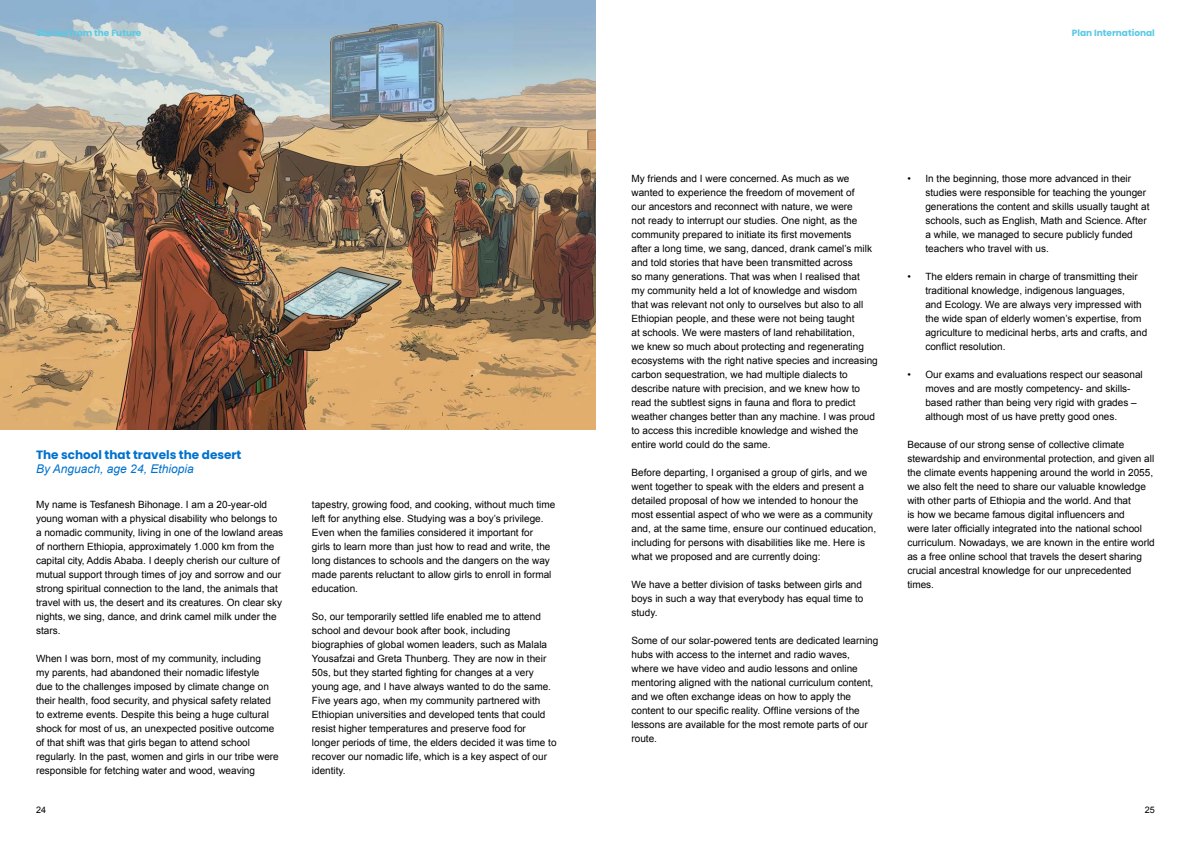
<style>
.page{position:relative;width:1191px;height:842px;background:#fff}
.page>*{position:absolute;margin:0;border:0;box-sizing:border-box;transform-origin:0 0}
.t1{font:700 12px "Poppins";color:#0072ce}
.t2{font:italic 12px "Arial";color:#0072ce}
.t3{font:10px/14px "Arial";color:#000}
.t4{font:700 9px "Poppins";color:#5ac9e6}
.t5{font:9px "Arial";color:#000}
</style>
<div class="page">
<img style="left:0;top:0;width:595px;height:429px">
<p class="t4" style="left:36px;top:28px;width:107px">Stories from the Future</p>
<p class="t4" style="left:1071px;top:28px;width:85px">Plan International</p>
<p class="t1" style="left:36px;top:448px;width:207px">The school that travels the desert</p>
<p class="t2" style="left:36px;top:461px;width:159px">By Anguach, age 24, Ethiopia</p>
<p class="t3" style="left:36px;top:497px;width:249px">My name is Tesfanesh Bihonage. I am a 20-year-old young woman with a physical disability who belongs to a nomadic community, living in one of the lowland areas of northern Ethiopia, approximately 1.000 km from the capital city, Addis Ababa. I deeply cherish our culture of mutual support through times of joy and sorrow and our strong spiritual connection to the land, the animals that travel with us, the desert and its creatures. On clear sky nights, we sing, dance, and drink camel milk under the stars.</p>
<p class="t3" style="left:36px;top:651px;width:244px">When I was born, most of my community, including<br>my parents, had abandoned their nomadic lifestyle<br>due to the challenges imposed by climate change on their health, food security, and physical safety related to extreme events. Despite this being a huge cultural shock for most of us, an unexpected positive outcome of that shift was that girls began to attend school regularly. In the past, women and girls in our tribe were responsible for fetching water and wood, weaving</p>
<p class="t5" style="left:36px;top:803px;width:12px">24</p>
<p class="t3" style="left:312px;top:497px;width:245px">tapestry, growing food, and cooking, without much time left for anything else. Studying was a boy’s privilege.<br>Even when the families considered it important for<br>girls to learn more than just how to read and write, the long distances to schools and the dangers on the way made parents reluctant to allow girls to enroll in formal education.</p>
<p class="t3" style="left:312px;top:609px;width:246px">So, our temporarily settled life enabled me to attend school and devour book after book, including biographies of global women leaders, such as Malala Yousafzai and Greta Thunberg. They are now in their 50s, but they started fighting for changes at a very young age, and I have always wanted to do the same.<br>Five years ago, when my community partnered with Ethiopian universities and developed tents that could resist higher temperatures and preserve food for<br>longer periods of time, the elders decided it was time to recover our nomadic life, which is a key aspect of our identity.</p>
<p class="t3" style="left:631px;top:171px;width:248px">My friends and I were concerned. As much as we wanted to experience the freedom of movement of<br>our ancestors and reconnect with nature, we were<br>not ready to interrupt our studies. One night, as the community prepared to initiate its first movements<br>after a long time, we sang, danced, drank camel’s milk and told stories that have been transmitted across<br>so many generations. That was when I realised that<br>my community held a lot of knowledge and wisdom<br>that was relevant not only to ourselves but also to all Ethiopian people, and these were not being taught<br>at schools. We were masters of land rehabilitation,<br>we knew so much about protecting and regenerating ecosystems with the right native species and increasing carbon sequestration, we had multiple dialects to describe nature with precision, and we knew how to read the subtlest signs in fauna and flora to predict weather changes better than any machine. I was proud to access this incredible knowledge and wished the entire world could do the same.</p>
<p class="t3" style="left:631px;top:465px;width:246px">Before departing, I organised a group of girls, and we went together to speak with the elders and present a detailed proposal of how we intended to honour the most essential aspect of who we were as a community and, at the same time, ensure our continued education, including for persons with disabilities like me. Here is what we proposed and are currently doing:</p>
<p class="t3" style="left:631px;top:577px;width:233px">We have a better division of tasks between girls and boys in such a way that everybody has equal time to study.</p>
<p class="t3" style="left:631px;top:633px;width:248px">Some of our solar-powered tents are dedicated learning hubs with access to the internet and radio waves, where we have video and audio lessons and online mentoring aligned with the national curriculum content, and we often exchange ideas on how to apply the content to our specific reality. Offline versions of the lessons are available for the most remote parts of our route.</p>
<p class="t3" style="left:925px;top:171px;width:226px;text-indent:-18px">• In the beginning, those more advanced in their studies were responsible for teaching the younger generations the content and skills usually taught at schools, such as English, Math and Science. After a while, we managed to secure publicly funded teachers who travel with us.</p>
<p class="t3" style="left:925px;top:269px;width:223px;text-indent:-18px">• The elders remain in charge of transmitting their traditional knowledge, indigenous languages,<br>and Ecology. We are always very impressed with the wide span of elderly women’s expertise, from agriculture to medicinal herbs, arts and crafts, and conflict resolution.</p>
<p class="t3" style="left:925px;top:367px;width:219px;text-indent:-18px">• Our exams and evaluations respect our seasonal moves and are mostly competency- and skills&shy;based rather than being very rigid with grades – although most of us have pretty good ones.</p>
<p class="t3" style="left:907px;top:437px;width:249px">Because of our strong sense of collective climate stewardship and environmental protection, and given all the climate events happening around the world in 2055, we also felt the need to share our valuable knowledge with other parts of Ethiopia and the world. And that<br>is how we became famous digital influencers and<br>were later officially integrated into the national school curriculum. Nowadays, we are known in the entire world as a free online school that travels the desert sharing crucial ancestral knowledge for our unprecedented times.</p>
<p class="t5" style="left:1145px;top:803px;width:12px">25</p>
</div>
